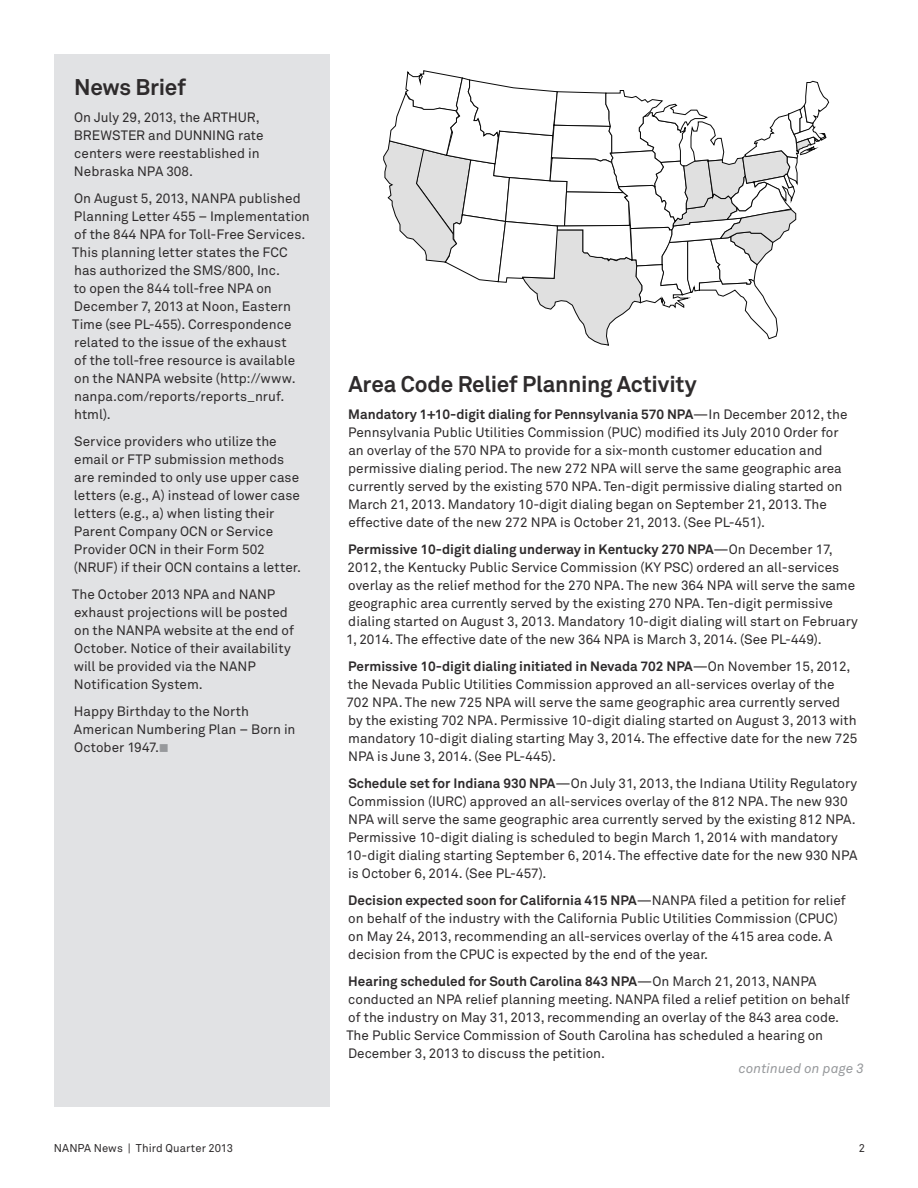
<style>
.page{position:relative;width:918px;height:1188px;background:#fff}
.page>*{position:absolute;margin:0;border:0;box-sizing:border-box;transform-origin:0 0}
.t1{font:700 22.5px "Akkurat";letter-spacing:-.01em;color:#2e2b2c}
.body{font:13.5px/18px "Akkurat";color:#2e2b2c}
.cont__page_right{font:italic 13.5px "Akkurat";letter-spacing:.01em;color:#97999c}
.t2{font:11.25px "Akkurat";letter-spacing:.005em;color:#2e2b2c}
.s1{color:#97999c}
.s2{font-weight:700}
</style>
<div class="page">
<svg style="left:383px;top:70px;width:446px;height:276px"></svg>
<div style="left:54px;top:54px;width:276px;height:1053px;background:#e1e2e4"></div>
<h1 class="t1" style="left:74px;top:72px;width:113px">News Brief</h1>
<p class="body" style="left:74px;top:108px;width:191px">On July 29, 2013, the ARTHUR,<br>BREWSTER and DUNNING rate centers were reestablished in<br>Nebraska NPA 308.</p>
<p class="body" style="left:72px;top:189px;width:239px">On August 5, 2013, NANPA published<br>Planning Letter 455 – Implementation of the 844 NPA for Toll-Free Services.<br>This planning letter states the FCC has authorized the SMS/800, Inc.<br>to open the 844 toll-free NPA on<br>December 7, 2013 at Noon, Eastern<br>Time (see PL-455). Correspondence related to the issue of the exhaust<br>of the toll-free resource is available on the NANPA website (http://www. nanpa.com/reports/reports_nruf. html).</p>
<p class="body" style="left:74px;top:432px;width:229px">Service providers who utilize the email or FTP submission methods are reminded to only use upper case letters (e.g., A) instead of lower case letters (e.g., a) when listing their Parent Company OCN or Service Provider OCN in their Form 502 (NRUF) if their OCN contains a letter.</p>
<p class="body" style="left:72px;top:585px;width:223px">The October 2013 NPA and NANP exhaust projections will be posted on the NANPA website at the end of<br>October. Notice of their availability will be provided via the NANP<br>Notification System.</p>
<p class="body" style="left:74px;top:702px;width:223px">Happy Birthday to the North<br>American Numbering Plan – Born in<br>October 1947.<span class="s1">■</span></p>
<h1 class="t1" style="left:348px;top:369px;width:350px">Area Code Relief Planning Activity</h1>
<p class="body" style="left:348px;top:405px;width:501px"><span class="s2">Mandatory 1+10-digit dialing for Pennsylvania 570 NPA</span>—In December 2012, the Pennsylvania Public Utilities Commission (PUC) modified its July 2010 Order for an overlay of the 570 NPA to provide for a six-month customer education and permissive dialing period. The new 272 NPA will serve the same geographic area currently served by the existing 570 NPA. Ten-digit permissive dialing started on March 21, 2013. Mandatory 10-digit dialing began on September 21, 2013. The effective date of the new 272 NPA is October 21, 2013. (See PL-451).</p>
<p class="body" style="left:346px;top:540px;width:513px"><span class="s2">Permissive 10-digit dialing underway in Kentucky 270 NPA</span>—On December 17, 2012, the Kentucky Public Service Commission (KY PSC) ordered an all-services overlay as the relief method for the 270 NPA. The new 364 NPA will serve the same geographic area currently served by the existing 270 NPA. Ten-digit permissive dialing started on August 3, 2013. Mandatory 10-digit dialing will start on February 1, 2014. The effective date of the new 364 NPA is March 3, 2014. (See PL-449).</p>
<p class="body" style="left:346px;top:657px;width:513px"><span class="s2">Permissive 10-digit dialing initiated in Nevada 702 NPA</span>—On November 15, 2012, the Nevada Public Utilities Commission approved an all-services overlay of the 702 NPA. The new 725 NPA will serve the same geographic area currently served by the existing 702 NPA. Permissive 10-digit dialing started on August 3, 2013 with mandatory 10-digit dialing starting May 3, 2014. The effective date for the new 725<br>NPA is June 3, 2014. (See PL-445).</p>
<p class="body" style="left:346px;top:774px;width:513px"><span class="s2">Schedule set for Indiana 930 NPA</span>—On July 31, 2013, the Indiana Utility Regulatory Commission (IURC) approved an all-services overlay of the 812 NPA. The new 930<br>NPA will serve the same geographic area currently served by the existing 812 NPA.<br>Permissive 10-digit dialing is scheduled to begin March 1, 2014 with mandatory 10-digit dialing starting September 6, 2014. The effective date for the new 930 NPA is October 6, 2014. (See PL-457).</p>
<p class="body" style="left:348px;top:891px;width:499px"><span class="s2">Decision expected soon for California 415 NPA</span>—NANPA filed a petition for relief on behalf of the industry with the California Public Utilities Commission (CPUC) on May 24, 2013, recommending an all-services overlay of the 415 area code. A decision from the CPUC is expected by the end of the year.</p>
<p class="body" style="left:346px;top:972px;width:505px"><span class="s2">Hearing scheduled for South Carolina 843 NPA</span>—On March 21, 2013, NANPA conducted an NPA relief planning meeting. NANPA filed a relief petition on behalf of the industry on May 31, 2013, recommending an overlay of the 843 area code.<br>The Public Service Commission of South Carolina has scheduled a hearing on December 3, 2013 to discuss the petition.</p>
<p class="cont__page_right" style="left:739px;top:1060px;width:127px">continued on page 3</p>
<p class="t2" style="left:54px;top:1141px;width:181px">NANPA News | Third Quarter 2013</p>
<p class="t2" style="left:859px;top:1141px;width:8px">2</p>
</div>
